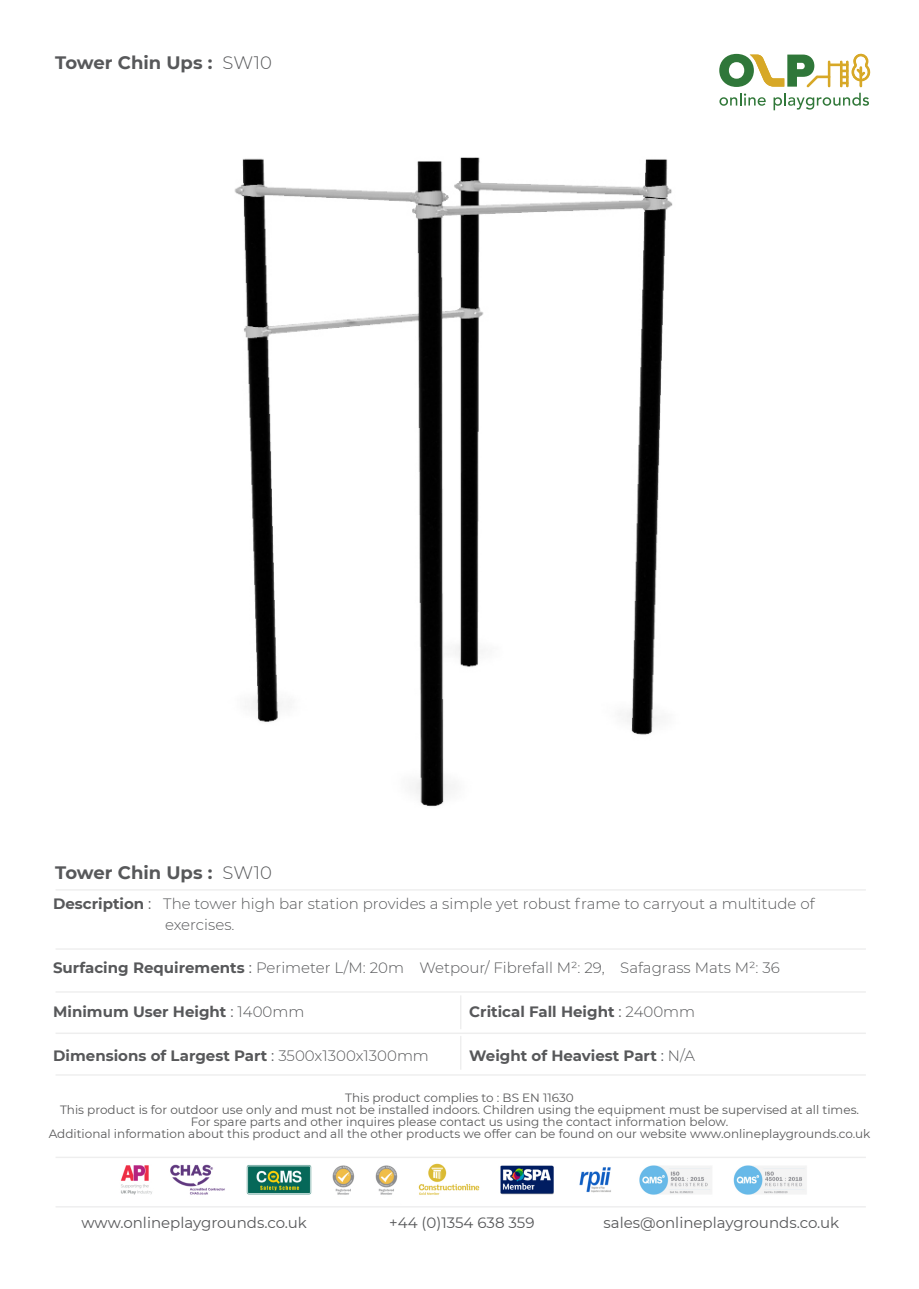
<style>
.page{position:relative;width:919px;height:1289px;background:#fff}
.page>*{position:absolute;margin:0;border:0;box-sizing:border-box;transform-origin:0 0}
.t1{font:700 18px "Montserrat";color:#57585a}
.t2{font:300 15px/21px "Montserrat";color:#57585a}
.t3{font:700 15px "Montserrat";color:#57585a}
.t4{font:15px "Montserrat";color:#57585a}
.t5{font:12px/12px "Montserrat";color:#59595a;text-align:center}
.s1{font-weight:300}
.s2{font-weight:700}
.s3{font-weight:400}
</style>
<div class="page">
<img style="left:120px;top:1163px;width:686px;height:32px">
<img style="left:234px;top:110px;width:541px;height:697px">
<hr style="left:55px;top:1206px;width:810px;height:1px;background:#57585a">
<hr style="left:55px;top:1156px;width:810px;height:2px;background:#57585a">
<hr style="left:55px;top:1074px;width:810px;height:1px;background:#57585a">
<hr style="left:55px;top:1032px;width:810px;height:2px;background:#57585a">
<hr style="left:55px;top:991px;width:810px;height:1px;background:#57585a">
<hr style="left:460px;top:995px;width:1px;height:34px;background:#57585a">
<hr style="left:460px;top:1035px;width:1px;height:34px;background:#57585a">
<hr style="left:55px;top:889px;width:810px;height:1px;background:#57585a">
<hr style="left:55px;top:948px;width:810px;height:1px;background:#57585a">
<svg style="left:719px;top:53px;width:152px;height:57px"></svg>
<h1 class="t1" style="left:55px;top:52px;width:218px">Tower Chin Ups : <span class="s1">SW10</span></h1>
<h1 class="t1" style="left:55px;top:862px;width:218px">Tower Chin Ups : <span class="s1">SW10</span></h1>
<p class="t2" style="left:165px;top:893px;width:651px;text-indent:-112px"><span class="s2">Description</span> <span class="s3">:</span> The tower high bar station provides a simple yet robust frame to carryout a multitude of exercises.</p>
<p class="t2" style="left:53px;top:956px;width:728px"><span class="s2">Surfacing Requirements</span> <span class="s3">:</span> Perimeter L/M: 20m Wetpour/ Fibrefall M²: 29, Safagrass Mats M²: 36</p>
<p class="t3" style="left:53px;top:1002px;width:253px">Minimum User Height <span class="s3">:</span> <span class="s1">1400mm</span></p>
<p class="t3" style="left:53px;top:1046px;width:377px">Dimensions of Largest Part <span class="s3">:</span> <span class="s1">3500x1300x1300mm</span></p>
<p class="t3" style="left:469px;top:1002px;width:227px">Critical Fall Height <span class="s3">:</span> <span class="s1">2400mm</span></p>
<p class="t3" style="left:469px;top:1046px;width:227px">Weight of Heaviest Part <span class="s3">:</span> <span class="s1">N/A</span></p>
<p class="t5" style="left:49px;top:1091px;width:823px">This product complies to : BS EN 11630<br>This product is for outdoor use only and must not be installed indoors. Children using the equipment must be supervised at all times.<br>For spare parts and other inquires please contact us using the contact information below.<br>Additional information about this product and all the other products we offer can be found on our website www.onlineplaygrounds.co.uk</p>
<p class="t4" style="left:81px;top:1213px;width:227px">www.onlineplaygrounds.co.uk</p>
<p class="t4" style="left:389px;top:1213px;width:147px">+44 (0)1354 638 359</p>
<p class="t4" style="left:603px;top:1213px;width:237px">sales@onlineplaygrounds.co.uk</p>
</div>
